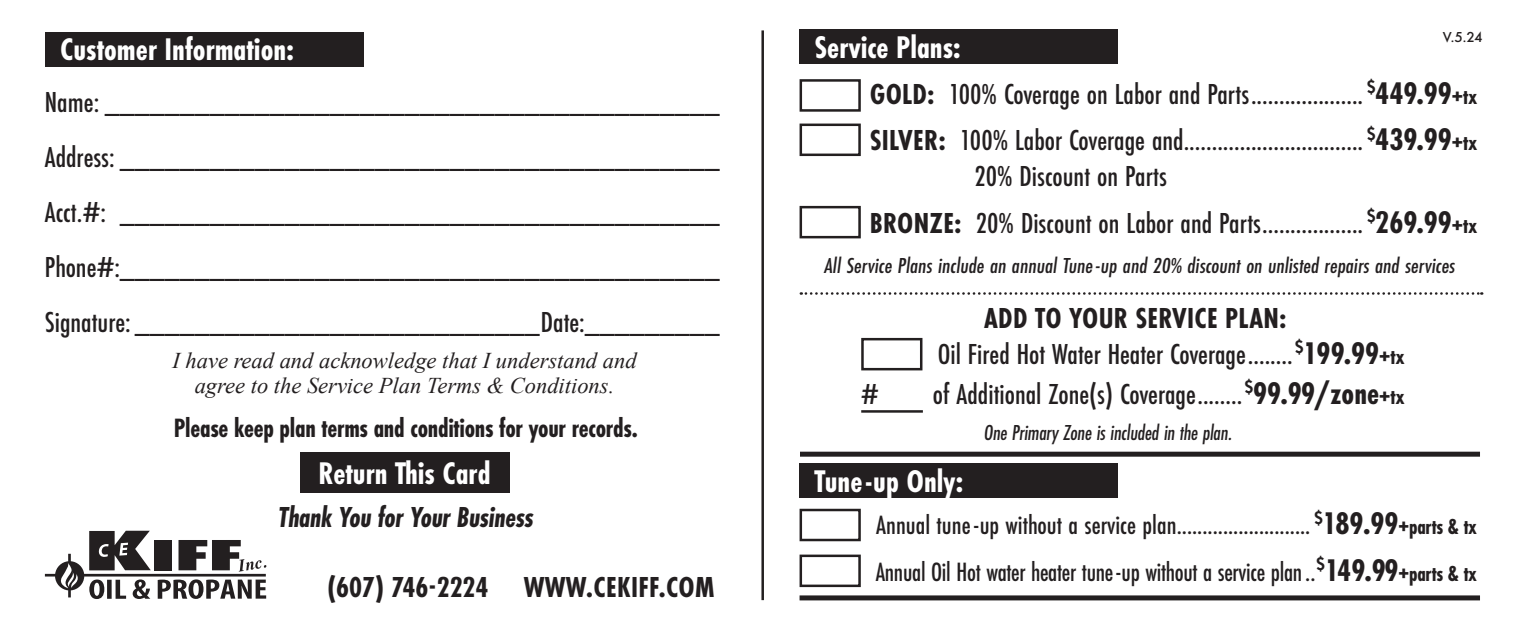
<style>
.page{position:relative;width:1530px;height:630px;background:#fff}
.page>*{position:absolute;margin:0;border:0;box-sizing:border-box;transform-origin:0 0}
.t1{font:700 32.5px "Futura PT Cond";color:#fff}
.t2{font:500 30px/55px "Futura PT Cond";color:#231f20}
.t3{font:700 30px "Futura PT Cond";letter-spacing:.01em;color:#231f20}
.t4{font:italic 700 30px "Futura PT Cond";letter-spacing:-.01em;color:#231f20}
.t5{font:500 27.5px/46.5px "Futura PT Cond";letter-spacing:-.01em;color:#231f20}
.t6{font:700 27.5px "Futura PT Cond";letter-spacing:-.01em;color:#231f20}
.t7{font:italic 22.5px/25px "Times New Roman";color:#231f20;text-align:center}
.t8{font:italic 500 22.5px "Futura PT Cond";color:#231f20;scale:1.05 1}
.t9{font:italic 500 22.5px "Futura PT Cond";color:#231f20}
.t10{font:500 15px "Futura PT";color:#231f20}
.s1{font-weight:700}
.s2{font-weight:700;font-size:32.5px}
.s3{font-weight:700;font-size:22.5px}
</style>
<div class="page">
<div style="left:45px;top:32px;width:319px;height:35px;background:#231f20"></div>
<div style="left:800px;top:29px;width:318px;height:35px;background:#231f20"></div>
<hr style="left:761px;top:30px;width:3px;height:570px;background:#231f20">
<svg style="left:45px;top:531px;width:221px;height:68px"></svg>
<div style="left:800px;top:463px;width:318px;height:35px;background:#231f20"></div>
<div style="left:300px;top:452px;width:209px;height:40px;background:#231f20"></div>
<div style="left:800px;top:79px;width:61px;height:33px;border:2px solid #231f20"></div>
<div style="left:800px;top:124px;width:61px;height:32px;border:2px solid #231f20"></div>
<div style="left:800px;top:206px;width:61px;height:32px;border:2px solid #231f20"></div>
<div style="left:861px;top:338px;width:61px;height:32px;border:2px solid #231f20"></div>
<div style="left:800px;top:509px;width:61px;height:32px;border:2px solid #231f20"></div>
<div style="left:800px;top:555px;width:61px;height:32px;border:2px solid #231f20"></div>
<svg style="left:801px;top:292px;width:681px;height:3px"></svg>
<div style="left:800px;top:452px;width:680px;height:5px;background:#231f20"></div>
<div style="left:800px;top:595px;width:680px;height:5px;background:#231f20"></div>
<hr style="left:861px;top:410px;width:62px;height:3px;background:#231f20">
<p class="t1" style="left:60px;top:31px;width:236px">Customer Information:</p>
<p class="t2" style="left:45px;top:75px;width:676px;text-align:justify">Name: _________________________________________ Address: ________________________________________ Acct.#: ________________________________________ Phone#:________________________________________ Signature: ___________________________Date:_________</p>
<p class="t7" style="left:172px;top:347px;width:466px">I have read and acknowledge that I understand and agree to the Service Plan Terms &amp; Conditions.</p>
<p class="t6" style="left:174px;top:412px;width:466px">Please keep plan terms and conditions for your records.</p>
<p class="t1" style="left:319px;top:454px;width:174px">Return This Card</p>
<p class="t4" style="left:279px;top:499px;width:256px">Thank You for Your Business</p>
<p class="t3" style="left:327px;top:570px;width:389px">(607) 746-2224 WWW.CEKIFF.COM</p>
<p class="t1" style="left:815px;top:28px;width:148px">Service Plans:</p>
<p class="t10" style="left:1443px;top:28px;width:41px">V.5.24</p>
<p class="t2" style="left:870px;top:71px;width:609px;line-height:46.5px"><span class="s1">GOLD:</span> 100% Coverage on Labor and Parts.................... <sup>$</sup><span class="s2">449.99</span><span class="s3">+tx<br></span><span class="s1">SILVER:</span> 100% Labor Coverage and................................ <sup>$</sup><span class="s2">439.99</span><span class="s3">+tx</span></p>
<p class="t2" style="left:870px;top:153px;width:609px;line-height:46.5px;text-indent:105px">20% Discount on Parts<br><span class="s1">BRONZE:</span> 20% Discount on Labor and Parts.................. <sup>$</sup><span class="s2">269.99</span><span class="s3">+tx</span></p>
<p class="t8" style="left:825px;top:252px;width:602px">All Service Plans include an annual Tune-up and 20% discount on unlisted repairs and services</p>
<p class="t3" style="left:984px;top:301px;width:304px">ADD TO YOUR SERVICE PLAN:</p>
<p class="t2" style="left:938px;top:326px;width:468px">Oil Fired Hot Water Heater Coverage........ <sup>$</sup><span class="s2">199.99</span><span class="s3">+tx</span></p>
<p class="t2" style="left:861px;top:366px;width:20px">#</p>
<p class="t2" style="left:933px;top:366px;width:473px">of Additional Zone(s) Coverage........ <sup>$</sup><span class="s2">99.99/zone</span><span class="s3">+tx</span></p>
<p class="t1" style="left:815px;top:462px;width:151px">Tune-up Only:</p>
<p class="t9" style="left:984px;top:419px;width:250px">One Primary Zone is included in the plan.</p>
<p class="t5" style="left:876px;top:502px;width:602px">Annual tune-up without a service plan.......................... <sup>$</sup><span class="s2">189.99</span><span class="s3">+parts &amp; tx<br></span>Annual Oil Hot water heater tune-up without a service plan..<sup>$</sup><span class="s2">149.99</span><span class="s3">+parts &amp; tx</span></p>
</div>
